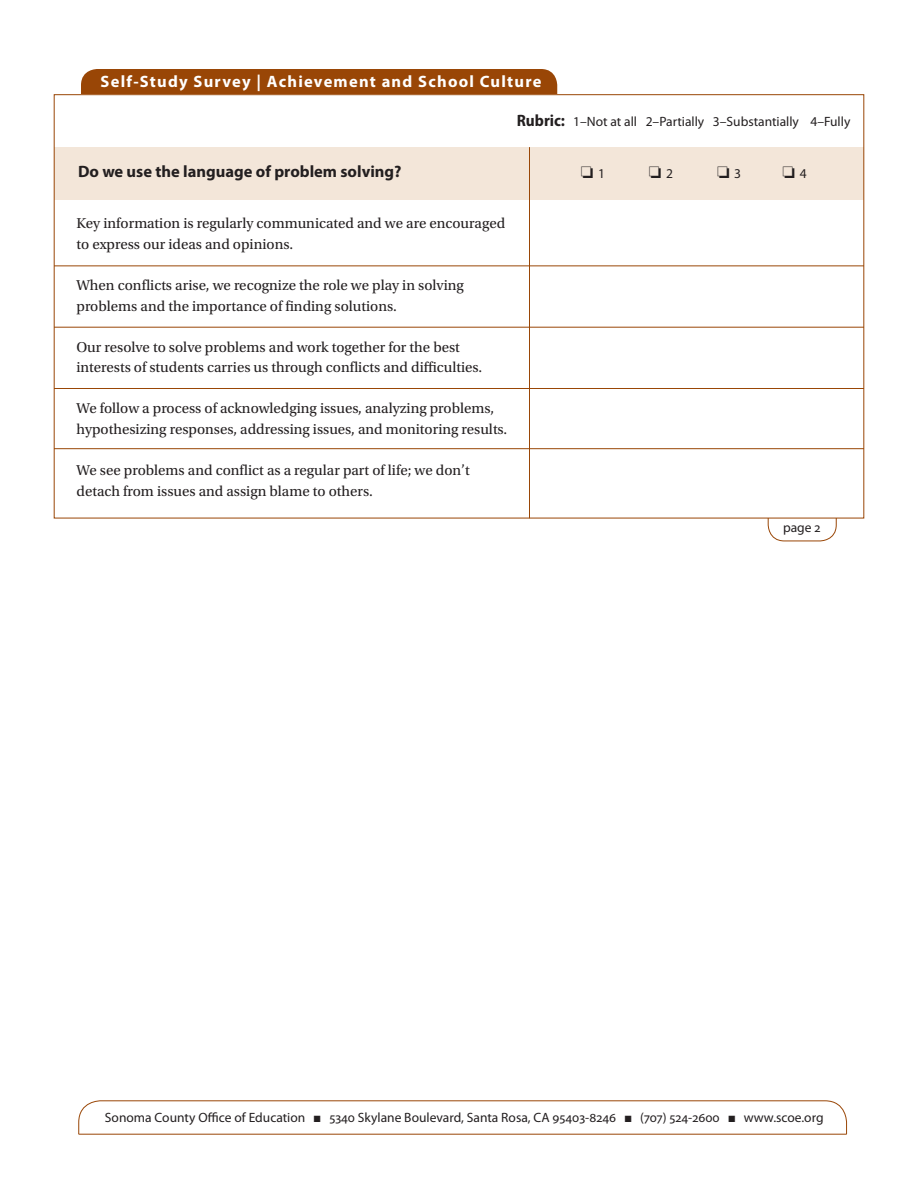
<style>
.page{position:relative;width:918px;height:1188px;background:#fff}
.page>*{position:absolute;margin:0;border:0;box-sizing:border-box;transform-origin:0 0}
.t1{font:700 16.5px "Myriad Pro";letter-spacing:.075em;color:#fff}
.t2{font:700 16.5px "Myriad Pro";color:#231f20}
.t3{font:15px/20.5px "Utopia Std";color:#231f20}
.t4{font:13.5px "Myriad Pro";color:#231f20}
.s1{font-weight:700;font-stretch:semi-condensed;font-size:16.5px}
</style>
<div class="page">
<div style="left:768px;top:492px;width:68px;height:49px;border:1px solid #994606;border-radius:16px"></div>
<div style="left:81px;top:69px;width:476px;height:49px;background:#994606;border-radius:16px"></div>
<div style="left:54px;top:95px;width:810px;height:423px;background:#fff"></div>
<div style="left:54px;top:147px;width:810px;height:53px;background:#f3e6d9"></div>
<hr style="left:54px;top:327px;width:810px;height:1px;background:#994606">
<hr style="left:54px;top:388px;width:810px;height:1px;background:#994606">
<hr style="left:54px;top:448px;width:810px;height:1px;background:#994606">
<hr style="left:529px;top:147px;width:1px;height:371px;background:#994606">
<hr style="left:54px;top:266px;width:810px;height:1px;background:#994606">
<div style="left:79px;top:1101px;width:768px;height:67px;border:1px solid #994606;border-radius:22px"></div>
<div style="left:60px;top:1134px;width:848px;height:42px;background:#fff"></div>
<hr style="left:79px;top:1134px;width:768px;height:1px;background:#994606">
<p class="t1" style="left:101px;top:73px;width:442px">Self-Study Survey | Achievement and School Culture</p>
<p class="t4" style="left:517px;top:114px;width:335px"><span class="s1">Rubric:</span> 1–Not at all 2–Partially 3–Substantially 4–Fully</p>
<p class="t2" style="left:78px;top:163px;width:325px">Do we use the language of problem solving?</p>
<p class="t4" style="left:581px;top:166px;width:26px">□ 1</p>
<p class="t4" style="left:649px;top:166px;width:26px">□ 2</p>
<p class="t4" style="left:717px;top:166px;width:26px">□ 3</p>
<p class="t4" style="left:783px;top:166px;width:26px">□ 4</p>
<p class="t3" style="left:77px;top:214px;width:430px">Key information is regularly communicated and we are encouraged to express our ideas and opinions.</p>
<p class="t3" style="left:77px;top:275px;width:389px">When conflicts arise, we recognize the role we play in solving problems and the importance of finding solutions.</p>
<p class="t3" style="left:77px;top:337px;width:407px">Our resolve to solve problems and work together for the best interests of students carries us through conflicts and difficulties.</p>
<p class="t3" style="left:77px;top:399px;width:432px">We follow a process of acknowledging issues, analyzing problems, hypothesizing responses, addressing issues, and monitoring results.</p>
<p class="t3" style="left:77px;top:460px;width:395px">We see problems and conflict as a regular part of life; we don’t detach from issues and assign blame to others.</p>
<p class="t4" style="left:783px;top:520px;width:39px">page 2</p>
<p class="t4" style="left:105px;top:1111px;width:720px">Sonoma County Office of Education ■ 5340 Skylane Boulevard, Santa Rosa, CA 95403-8246 ■ (707) 524-2600 ■ www.scoe.org</p>
</div>
